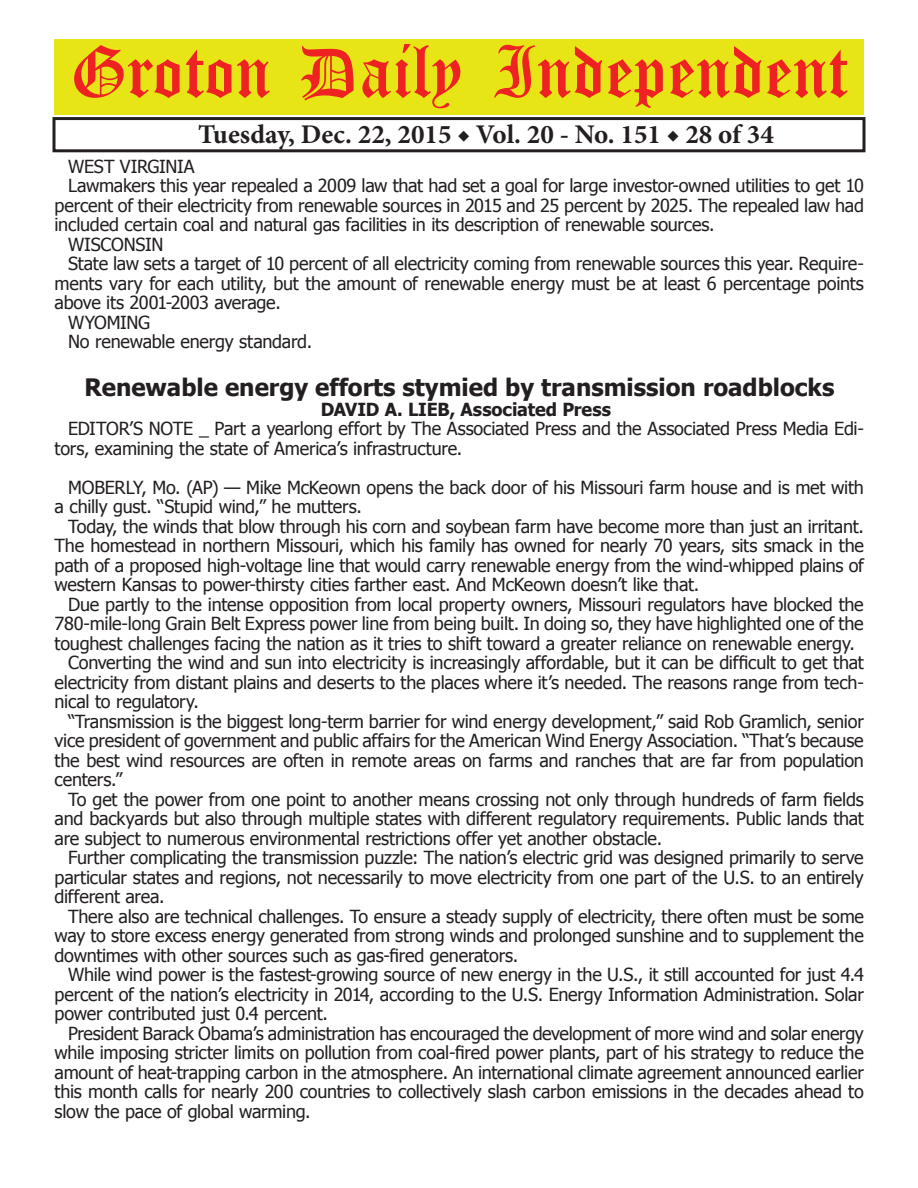
<style>
.page{position:relative;width:918px;height:1188px;background:#fff}
.page>*{position:absolute;margin:0;border:0;box-sizing:border-box;transform-origin:0 0}
.t1{font:54px "Old English Five";color:#ee2123}
.t2{font:700 27px "Minion Pro";color:#231f20}
.t3{font:700 24px "Tahoma";color:#231f20}
.t4{font:18px/19.5px "Tahoma";letter-spacing:-.01em;color:#231f20}
.t5{font:700 18px "Tahoma";letter-spacing:-.005em;color:#231f20}
</style>
<div class="page">
<div style="left:52px;top:117px;width:814px;height:35px;border:3px solid #231f20"></div>
<div style="left:54px;top:40px;width:810px;height:75px;background:#e7e515"></div>
<h1 class="t1" style="left:70px;top:47px;width:779px">Groton Daily Independent</h1>
<h2 class="t2" style="left:198px;top:116px;width:577px">Tuesday, Dec. 22, 2015 ◆ Vol. 20 - No. 151 ◆ 28 of 34</h2>
<p class="t4" style="left:68px;top:155px;width:128px">WEST VIRGINIA</p>
<p class="t4" style="left:68px;top:175px;width:797px">Lawmakers this year repealed a 2009 law that had set a goal for large investor-owned utilities to get 10</p>
<p class="t4" style="left:55px;top:194px;width:811px">percent of their electricity from renewable sources in 2015 and 25 percent by 2025. The repealed law had</p>
<p class="t4" style="left:55px;top:214px;width:662px">included certain coal and natural gas facilities in its description of renewable sources.</p>
<p class="t4" style="left:68px;top:233px;width:97px">WISCONSIN</p>
<p class="t4" style="left:68px;top:253px;width:797px">State law sets a target of 10 percent of all electricity coming from renewable sources this year. Require-</p>
<p class="t4" style="left:55px;top:272px;width:811px">ments vary for each utility, but the amount of renewable energy must be at least 6 percentage points</p>
<p class="t4" style="left:55px;top:292px;width:228px">above its 2001-2003 average.</p>
<p class="t4" style="left:68px;top:311px;width:84px">WYOMING</p>
<p class="t4" style="left:68px;top:331px;width:246px">No renewable energy standard.</p>
<h3 class="t3" style="left:84px;top:371px;width:752px">Renewable energy efforts stymied by transmission roadblocks</h3>
<p class="t5" style="left:321px;top:397px;width:292px">DAVID A. LIEB, Associated Press</p>
<p class="t4" style="left:55px;top:418px;width:811px;text-indent:14px">EDITOR’S NOTE _ Part a yearlong effort by The Associated Press and the Associated Press Media Edi&shy;tors, examining the state of America’s infrastructure.</p>
<p class="t4" style="left:55px;top:477px;width:811px;text-indent:14px">MOBERLY, Mo. (AP) — Mike McKeown opens the back door of his Missouri farm house and is met with a chilly gust. “Stupid wind,” he mutters.</p>
<p class="t4" style="left:55px;top:516px;width:811px;text-align:justify;text-indent:14px">Today, the winds that blow through his corn and soybean farm have become more than just an irritant.<br>The homestead in northern Missouri, which his family has owned for nearly 70 years, sits smack in the path of a proposed high-voltage line that would carry renewable energy from the wind-whipped plains of western Kansas to power-thirsty cities farther east. And McKeown doesn’t like that.</p>
<p class="t4" style="left:68px;top:594px;width:797px">Due partly to the intense opposition from local property owners, Missouri regulators have blocked the</p>
<p class="t4" style="left:55px;top:613px;width:811px">780-mile-long Grain Belt Express power line from being built. In doing so, they have highlighted one of the</p>
<p class="t4" style="left:55px;top:633px;width:802px">toughest challenges facing the nation as it tries to shift toward a greater reliance on renewable energy.</p>
<p class="t4" style="left:68px;top:652px;width:797px">Converting the wind and sun into electricity is increasingly affordable, but it can be difficult to get that</p>
<p class="t4" style="left:55px;top:672px;width:811px">electricity from distant plains and deserts to the places where it’s needed. The reasons range from tech-</p>
<p class="t4" style="left:55px;top:691px;width:146px">nical to regulatory.</p>
<p class="t4" style="left:68px;top:711px;width:797px">“Transmission is the biggest long-term barrier for wind energy development,” said Rob Gramlich, senior</p>
<p class="t4" style="left:55px;top:730px;width:811px">vice president of government and public affairs for the American Wind Energy Association. “That’s because</p>
<p class="t4" style="left:55px;top:750px;width:811px">the best wind resources are often in remote areas on farms and ranches that are far from population</p>
<p class="t4" style="left:55px;top:769px;width:69px">centers.”</p>
<p class="t4" style="left:68px;top:789px;width:797px">To get the power from one point to another means crossing not only through hundreds of farm fields</p>
<p class="t4" style="left:55px;top:808px;width:811px">and backyards but also through multiple states with different regulatory requirements. Public lands that</p>
<p class="t4" style="left:55px;top:828px;width:609px">are subject to numerous environmental restrictions offer yet another obstacle.</p>
<p class="t4" style="left:68px;top:847px;width:797px">Further complicating the transmission puzzle: The nation’s electric grid was designed primarily to serve</p>
<p class="t4" style="left:55px;top:867px;width:811px">particular states and regions, not necessarily to move electricity from one part of the U.S. to an entirely</p>
<p class="t4" style="left:55px;top:886px;width:111px">different area.</p>
<p class="t4" style="left:68px;top:906px;width:797px">There also are technical challenges. To ensure a steady supply of electricity, there often must be some</p>
<p class="t4" style="left:55px;top:925px;width:811px">way to store excess energy generated from strong winds and prolonged sunshine and to supplement the</p>
<p class="t4" style="left:55px;top:945px;width:465px">downtimes with other sources such as gas-fired generators.</p>
<p class="t4" style="left:68px;top:964px;width:797px">While wind power is the fastest-growing source of new energy in the U.S., it still accounted for just 4.4</p>
<p class="t4" style="left:55px;top:984px;width:811px">percent of the nation’s electricity in 2014, according to the U.S. Energy Information Administration. Solar</p>
<p class="t4" style="left:55px;top:1003px;width:275px">power contributed just 0.4 percent.</p>
<p class="t4" style="left:68px;top:1023px;width:797px">President Barack Obama’s administration has encouraged the development of more wind and solar energy</p>
<p class="t4" style="left:55px;top:1042px;width:811px">while imposing stricter limits on pollution from coal-fired power plants, part of his strategy to reduce the</p>
<p class="t4" style="left:55px;top:1062px;width:811px">amount of heat-trapping carbon in the atmosphere. An international climate agreement announced earlier</p>
<p class="t4" style="left:55px;top:1081px;width:811px">this month calls for nearly 200 countries to collectively slash carbon emissions in the decades ahead to</p>
<p class="t4" style="left:55px;top:1101px;width:258px">slow the pace of global warming.</p>
</div>
